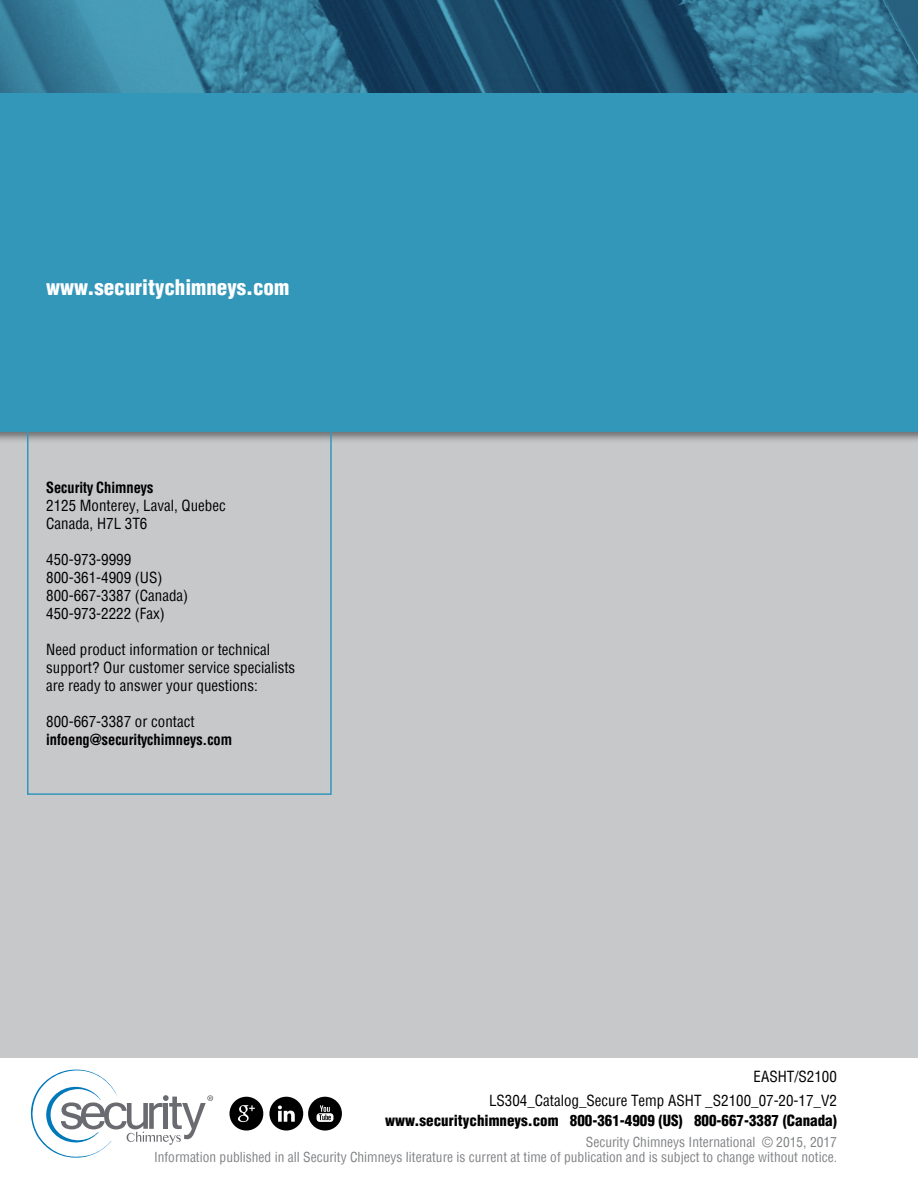
<style>
.page{position:relative;width:918px;height:1188px;background:#fff}
.page>*{position:absolute;margin:0;border:0;box-sizing:border-box;transform-origin:0 0}
.t1{font:900 condensed 21px "Helvetica";color:#fff}
.t2{font:condensed 15px/18px "Helvetica";color:#000}
.t3{font:900 condensed 15px "Helvetica";color:#000}
.t4{font:700 condensed 15px "Helvetica";color:#000}
.t5{font:condensed 13.5px/15px "Helvetica";color:#808285;text-align:right}
</style>
<div class="page">
<div style="left:0;top:110px;width:918px;height:948px;background:#c7c8ca"></div>
<div style="left:0;top:88px;width:918px;height:355px;background:#000;opacity:.46"></div>
<div style="left:0;top:93px;width:918px;height:339px;background:#3397b9"></div>
<div style="left:27px;top:417px;width:305px;height:378px;border:2px solid #3397b9"></div>
<svg style="left:230px;top:1097px;width:33px;height:34px"></svg>
<svg style="left:269px;top:1097px;width:73px;height:34px"></svg>
<svg style="left:0;top:0;width:918px;height:93px;background:#2c6986"></svg>
<svg style="left:30px;top:1069px;width:183px;height:89px"></svg>
<h1 class="t1" style="left:46px;top:274px;width:245px">www.securitychimneys.com</h1>
<p class="t4" style="left:46px;top:479px;width:109px">Security Chimneys</p>
<p class="t2" style="left:46px;top:496px;width:181px">2125 Monterey, Laval, Quebec<br>Canada, H7L 3T6</p>
<p class="t2" style="left:46px;top:550px;width:144px">450-973-9999<br>800-361-4909 (US)<br>800-667-3387 (Canada)<br>450-973-2222 (Fax)</p>
<p class="t2" style="left:46px;top:640px;width:251px">Need product information or technical support? Our customer service specialists are ready to answer your questions:</p>
<p class="t2" style="left:46px;top:712px;width:150px">800-667-3387 or contact</p>
<p class="t4" style="left:46px;top:731px;width:187px">infoeng@securitychimneys.com</p>
<p class="t2" style="left:489px;top:1064px;width:349px;line-height:24.5px;text-align:right">EASHT/S2100<br>LS304_Catalog_Secure Temp ASHT _S2100_07-20-17_V2</p>
<p class="t5" style="left:154px;top:1134px;width:685px">Security Chimneys International © 2015, 2017<br>Information published in all Security Chimneys literature is current at time of publication and is subject to change without notice.</p>
<p class="t3" style="left:385px;top:1111px;width:453px">www.securitychimneys.com 800-361-4909 (US) 800-667-3387 (Canada)</p>
</div>
